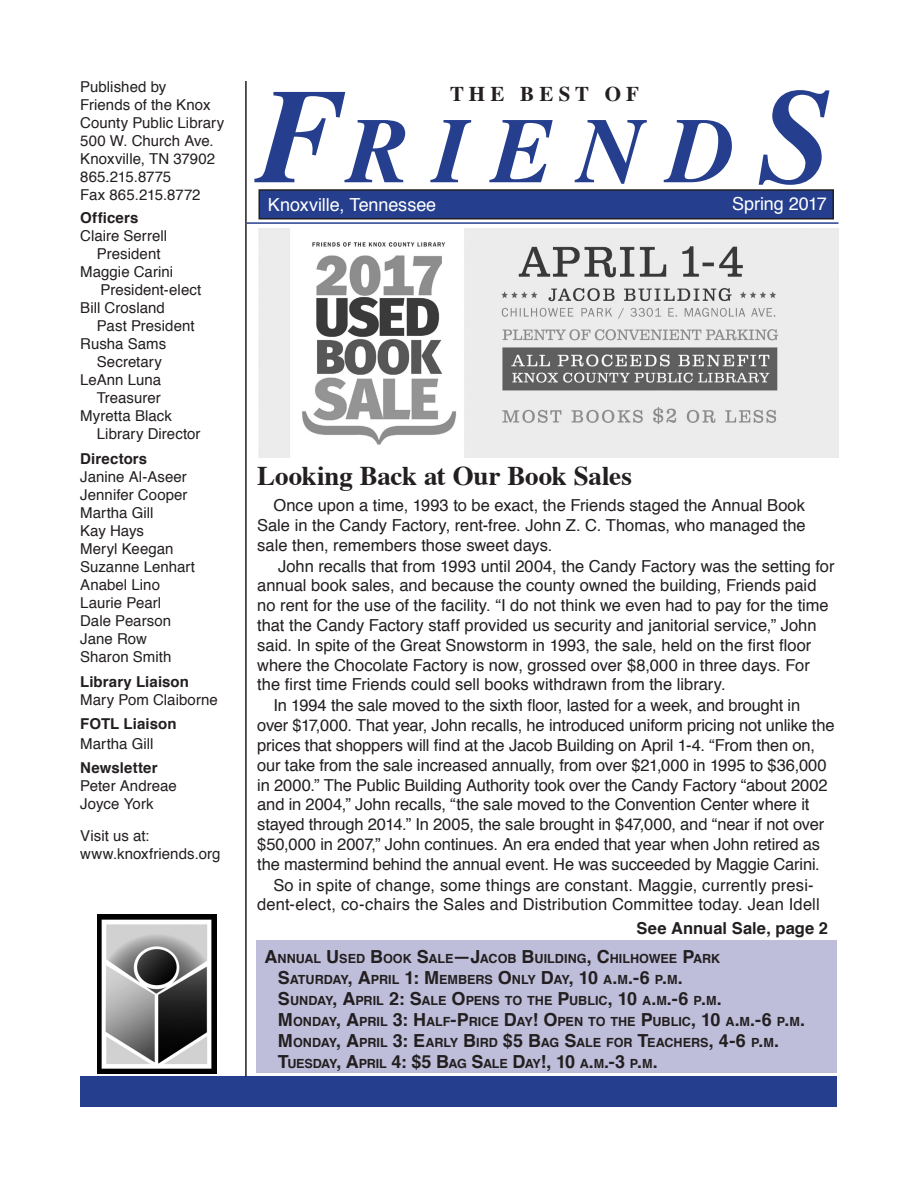
<style>
.page{position:relative;width:918px;height:1188px;background:#fff}
.page>*{position:absolute;margin:0;border:0;box-sizing:border-box;transform-origin:0 0}
.t1{font:italic 700 93px "Times";color:#253f8e}
.Headline{font:700 27px "Times";letter-spacing:-.005em;color:#231f20}
.t2{font:700 21px "Times";color:#231f20}
.t3{font:18px "Helvetica";letter-spacing:-.005em;color:#fff}
.Body_text{font:16.5px/19.8px "Helvetica";letter-spacing:-.005em;color:#231f20}
.Body_text-2{font:700 16.5px "Helvetica";letter-spacing:.005em;color:#231f20}
.Masthead_officers{font:15px "Helvetica";letter-spacing:.005em;color:#231f20}
.Masthead_officers-2{font:700 15px "Helvetica";letter-spacing:.01em;color:#231f20}
.Headline-2{font:700 12.6px "Helvetica";color:#231f20}
.s1{font-size:135px}
.s2{font-size:18px}
</style>
<div class="page">
<div style="left:80px;top:1077px;width:757px;height:30px;background:#253f8e"></div>
<img style="left:97px;top:915px;width:119px;height:159px">
<hr style="left:247px;top:222px;width:592px;height:2px;background:#253f8e">
<hr style="left:245px;top:81px;width:2px;height:996px;background:#231f20">
<div style="left:259px;top:190px;width:574px;height:29px;background:#253f8e"></div>
<div style="left:258px;top:189px;width:576px;height:30px;border:2px solid #231f20"></div>
<div style="left:256px;top:940px;width:581px;height:133px;background:#bebeda"></div>
<img style="left:258px;top:229px;width:581px;height:229px">
<p class="Masthead_officers" style="left:80px;top:75px;width:88px">Published by</p>
<p class="Masthead_officers" style="left:80px;top:93px;width:132px">Friends of the Knox</p>
<p class="Masthead_officers" style="left:80px;top:111px;width:145px">County Public Library</p>
<p class="Masthead_officers" style="left:80px;top:129px;width:135px">500 W. Church Ave.</p>
<p class="Masthead_officers" style="left:80px;top:147px;width:136px">Knoxville, TN 37902</p>
<p class="Masthead_officers" style="left:80px;top:165px;width:92px">865.215.8775</p>
<p class="Masthead_officers" style="left:80px;top:183px;width:122px">Fax 865.215.8772</p>
<p class="Masthead_officers-2" style="left:80px;top:206px;width:60px">Officers</p>
<p class="Masthead_officers" style="left:80px;top:224px;width:88px">Claire Serrell</p>
<p class="Masthead_officers" style="left:97px;top:242px;width:65px">President</p>
<p class="Masthead_officers" style="left:80px;top:260px;width:94px">Maggie Carini</p>
<p class="Masthead_officers" style="left:100px;top:278px;width:102px">President-elect</p>
<p class="Masthead_officers" style="left:80px;top:296px;width:86px">Bill Crosland</p>
<p class="Masthead_officers" style="left:97px;top:314px;width:99px">Past President</p>
<p class="Masthead_officers" style="left:80px;top:332px;width:87px">Rusha Sams</p>
<p class="Masthead_officers" style="left:97px;top:350px;width:66px">Secretary</p>
<p class="Masthead_officers" style="left:80px;top:368px;width:82px">LeAnn Luna</p>
<p class="Masthead_officers" style="left:97px;top:386px;width:65px">Treasurer</p>
<p class="Masthead_officers" style="left:80px;top:404px;width:93px">Myretta Black</p>
<p class="Masthead_officers" style="left:97px;top:422px;width:105px">Library Director</p>
<p class="Masthead_officers-2" style="left:80px;top:447px;width:68px">Directors</p>
<p class="Masthead_officers" style="left:80px;top:465px;width:108px">Janine Al-Aseer</p>
<p class="Masthead_officers" style="left:80px;top:483px;width:109px">Jennifer Cooper</p>
<p class="Masthead_officers" style="left:80px;top:501px;width:75px">Martha Gill</p>
<p class="Masthead_officers" style="left:80px;top:519px;width:65px">Kay Hays</p>
<p class="Masthead_officers" style="left:80px;top:537px;width:95px">Meryl Keegan</p>
<p class="Masthead_officers" style="left:80px;top:555px;width:116px">Suzanne Lenhart</p>
<p class="Masthead_officers" style="left:80px;top:573px;width:81px">Anabel Lino</p>
<p class="Masthead_officers" style="left:80px;top:591px;width:82px">Laurie Pearl</p>
<p class="Masthead_officers" style="left:80px;top:609px;width:93px">Dale Pearson</p>
<p class="Masthead_officers" style="left:80px;top:627px;width:68px">Jane Row</p>
<p class="Masthead_officers" style="left:80px;top:645px;width:93px">Sharon Smith</p>
<p class="Masthead_officers-2" style="left:80px;top:669px;width:110px">Library Liaison</p>
<p class="Masthead_officers" style="left:80px;top:688px;width:139px">Mary Pom Claiborne</p>
<p class="Masthead_officers-2" style="left:80px;top:712px;width:98px">FOTL Liaison</p>
<p class="Masthead_officers" style="left:80px;top:732px;width:75px">Martha Gill</p>
<p class="Masthead_officers-2" style="left:80px;top:756px;width:79px">Newsletter</p>
<p class="Masthead_officers" style="left:80px;top:774px;width:98px">Peter Andreae</p>
<p class="Masthead_officers" style="left:80px;top:792px;width:75px">Joyce York</p>
<p class="Masthead_officers" style="left:80px;top:824px;width:71px">Visit us at:</p>
<p class="Masthead_officers" style="left:80px;top:842px;width:142px">www.knoxfriends.org</p>
<p class="t2" style="left:450px;top:74px;width:191px">T H E B E S T O F</p>
<p class="t1" style="left:257px;top:64px;width:577px"><span class="s1">F</span>R I E N D <span class="s1">S</span></p>
<p class="t3" style="left:268px;top:191px;width:170px">Knoxville, Tennessee</p>
<p class="t3" style="left:732px;top:190px;width:96px">Spring 2017</p>
<p class="Headline" style="left:257px;top:450px;width:376px">Looking Back at Our Book Sales</p>
<p class="Body_text" style="left:257px;top:496px;width:550px;text-align:justify;text-indent:16px">Once upon a time, 1993 to be exact, the Friends staged the Annual Book Sale in the Candy Factory, rent-free. John Z. C. Thomas, who managed the sale then, remembers those sweet days.</p>
<p class="Body_text" style="left:257px;top:556px;width:579px;text-indent:21px">John recalls that from 1993 until 2004, the Candy Factory was the setting for annual book sales, and because the county owned the building, Friends paid no rent for the use of the facility. “I do not think we even had to pay for the time that the Candy Factory staff provided us security and janitorial service,” John said. In spite of the Great Snowstorm in 1993, the sale, held on the first floor where the Chocolate Factory is now, grossed over $8,000 in three days. For the first time Friends could sell books withdrawn from the library.</p>
<p class="Body_text" style="left:257px;top:696px;width:579px;text-indent:16px">In 1994 the sale moved to the sixth floor, lasted for a week, and brought in over $17,000. That year, John recalls, he introduced uniform pricing not unlike the prices that shoppers will find at the Jacob Building on April 1-4. “From then on, our take from the sale increased annually, from over $21,000 in 1995 to $36,000 in 2000.” The Public Building Authority took over the Candy Factory “about 2002 and in 2004,” John recalls, “the sale moved to the Convention Center where it stayed through 2014.” In 2005, the sale brought in $47,000, and “near if not over $50,000 in 2007,” John continues. An era ended that year when John retired as the mastermind behind the annual event. He was succeeded by Maggie Carini.</p>
<p class="Body_text" style="left:257px;top:875px;width:564px;text-indent:16px">So in spite of change, some things are constant. Maggie, currently presi&shy;dent-elect, co-chairs the Sales and Distribution Committee today. Jean Idell</p>
<p class="Body_text-2" style="left:637px;top:915px;width:193px">See Annual Sale, page 2</p>
<p class="Headline-2" style="left:264px;top:948px;width:457px"><span class="s2">A</span>NNUAL <span class="s2">U</span>SED <span class="s2">B</span>OOK <span class="s2">S</span>ALE<span class="s2">—J</span>ACOB <span class="s2">B</span>UILDING<span class="s2">, C</span>HILHOWEE <span class="s2">P</span>ARK</p>
<p class="Headline-2" style="left:278px;top:969px;width:406px"><span class="s2">S</span>ATURDAY<span class="s2">, A</span>PRIL <span class="s2">1: M</span>EMBERS <span class="s2">O</span>NLY <span class="s2">D</span>AY<span class="s2">, 10</span> A<span class="s2">.</span>M<span class="s2">.-6</span> P<span class="s2">.</span>M<span class="s2">.</span></p>
<p class="Headline-2" style="left:278px;top:990px;width:445px"><span class="s2">S</span>UNDAY<span class="s2">, A</span>PRIL <span class="s2">2: S</span>ALE <span class="s2">O</span>PENS TO THE <span class="s2">P</span>UBLIC<span class="s2">, 10</span> A<span class="s2">.</span>M<span class="s2">.-6</span> P<span class="s2">.</span>M<span class="s2">.</span></p>
<p class="Headline-2" style="left:278px;top:1011px;width:529px"><span class="s2">M</span>ONDAY<span class="s2">, A</span>PRIL <span class="s2">3: H</span>ALF<span class="s2">-P</span>RICE <span class="s2">D</span>AY<span class="s2">! O</span>PEN TO THE <span class="s2">P</span>UBLIC<span class="s2">, 10</span> A<span class="s2">.</span>M<span class="s2">.-6</span> P<span class="s2">.</span>M<span class="s2">.</span></p>
<p class="Headline-2" style="left:278px;top:1032px;width:503px"><span class="s2">M</span>ONDAY<span class="s2">, A</span>PRIL <span class="s2">3: E</span>ARLY <span class="s2">B</span>IRD <span class="s2">$5 B</span>AG <span class="s2">S</span>ALE FOR <span class="s2">T</span>EACHERS<span class="s2">, 4-6</span> P<span class="s2">.</span>M<span class="s2">.</span></p>
<p class="Headline-2" style="left:278px;top:1053px;width:381px"><span class="s2">T</span>UESDAY<span class="s2">, A</span>PRIL <span class="s2">4: $5 B</span>AG <span class="s2">S</span>ALE <span class="s2">D</span>AY<span class="s2">!, 10</span> A<span class="s2">.</span>M<span class="s2">.-3</span> P<span class="s2">.</span>M <span class="s2">.</span></p>
</div>
